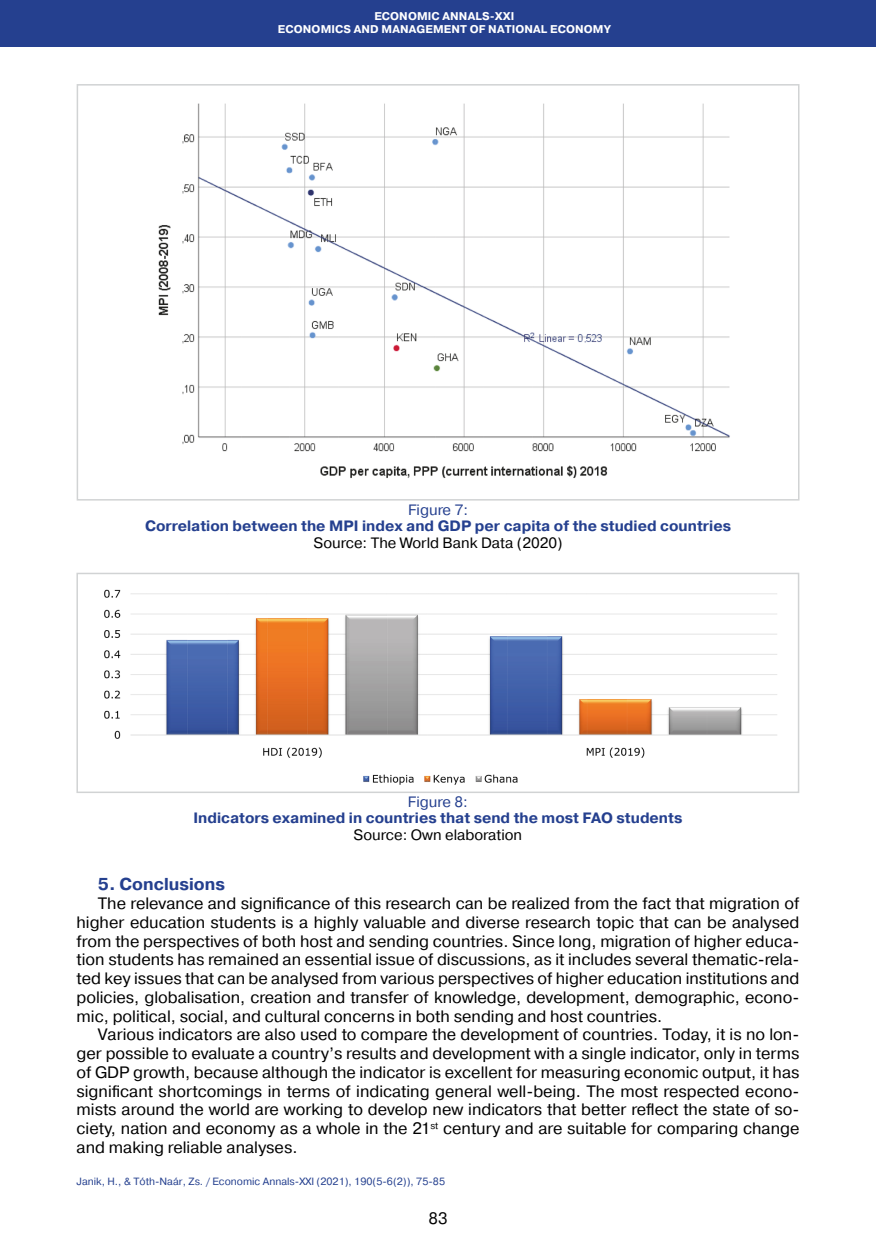
<style>
.page{position:relative;width:876px;height:1246px;background:#fff}
.page>*{position:absolute;margin:0;border:0;box-sizing:border-box;transform-origin:0 0}
.Заголовок_текст_2019{font:700 17.25px "Pragmatica";color:#25408f}
.Абзац_2019{font:16.5px/18.8px "Pragmatica";color:#000}
.Таблицы___рисунки_ша{font:700 15px "Pragmatica";color:#25408f}
.Таблицы__рисунки__по{font:15px "Pragmatica";color:#000}
.Таблицы___рисунки_ша-2{font:15px "Pragmatica";color:#25408f}
.Посада_2016{font:700 11.25px "Pragmatica";letter-spacing:.01em;color:#fff}
.Нижний_колонтитул_20{font:10.5px "Pragmatica";color:#25408f}
</style>
<div class="page">
<div style="left:0;top:0;width:876px;height:47px;background:#25408f"></div>
<img style="left:104px;top:589px;width:673px;height:196px">
<div style="left:76px;top:573px;width:723px;height:220px;border:2px solid #d1d3d4"></div>
<img style="left:158px;top:103px;width:572px;height:375px">
<div style="left:77px;top:84px;width:722px;height:417px;border:2px solid #d1d3d4"></div>
<p class="Посада_2016" style="left:374px;top:9px;width:142px">ECONOMIC ANNALS-XXI</p>
<p class="Посада_2016" style="left:278px;top:22px;width:334px">ECONOMICS AND MANAGEMENT OF NATIONAL ECONOMY</p>
<p class="Таблицы___рисунки_ша-2" style="left:408px;top:500px;width:61px">Figure 7:</p>
<p class="Таблицы___рисунки_ша" style="left:145px;top:516px;width:588px">Correlation between the MPI index and GDP per capita of the studied countries</p>
<p class="Таблицы__рисунки__по" style="left:314px;top:533px;width:251px">Source: The World Bank Data (2020)</p>
<p class="Таблицы___рисунки_ша-2" style="left:408px;top:792px;width:61px">Figure 8:</p>
<p class="Таблицы___рисунки_ша" style="left:193px;top:808px;width:490px">Indicators examined in countries that send the most FAO students</p>
<p class="Таблицы__рисунки__по" style="left:354px;top:825px;width:170px">Source: Own elaboration</p>
<p class="Заголовок_текст_2019" style="left:98px;top:873px;width:129px">5. Conclusions</p>
<p class="Абзац_2019" style="left:77px;top:894px;width:724px;text-indent:21px">The relevance and significance of this research can be realized from the fact that migration of higher education students is a highly valuable and diverse research topic that can be analysed from the perspectives of both host and sending countries. Since long, migration of higher educa&shy;tion students has remained an essential issue of discussions, as it includes several thematic-rela&shy;ted key issues that can be analysed from various perspectives of higher education institutions and policies, globalisation, creation and transfer of knowledge, development, demographic, econo&shy;mic, political, social, and cultural concerns in both sending and host countries.</p>
<p class="Абзац_2019" style="left:77px;top:1026px;width:724px;text-indent:21px">Various indicators are also used to compare the development of countries. Today, it is no lon&shy;ger possible to evaluate a country’s results and development with a single indicator, only in terms of GDP growth, because although the indicator is excellent for measuring economic output, it has significant shortcomings in terms of indicating general well-being. The most respected econo&shy;mists around the world are working to develop new indicators that better reflect the state of so&shy;ciety, nation and economy as a whole in the 21<sup>st</sup> century and are suitable for comparing change and making reliable analyses.</p>
<p class="Нижний_колонтитул_20" style="left:77px;top:1174px;width:370px">Janik, H., &amp; Tóth-Naár, Zs. / Economic Annals-XXI (2021), 190(5-6(2)), 75-85</p>
<p class="Абзац_2019" style="left:428px;top:1210px;width:21px">83</p>
</div>
